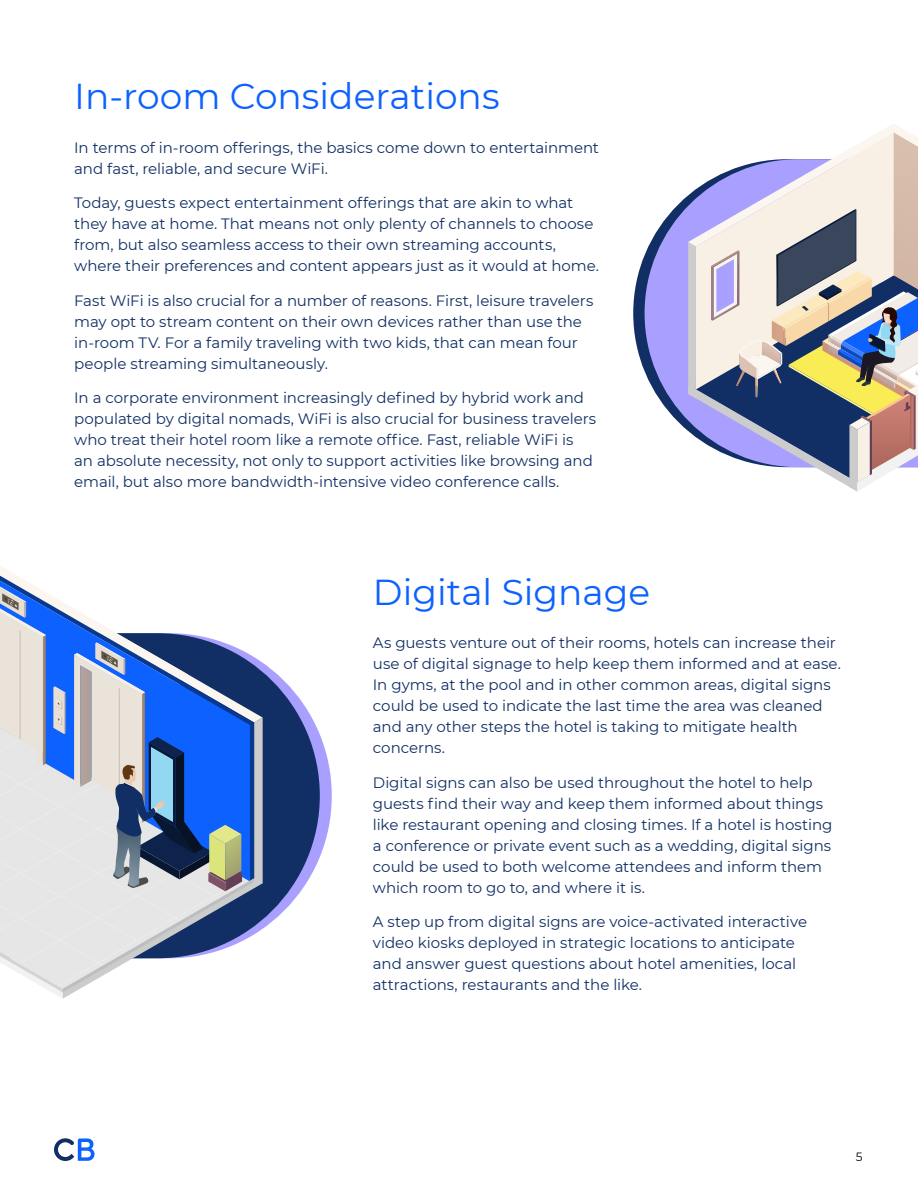
<style>
.page{position:relative;width:918px;height:1188px;background:#fff}
.page>*{position:absolute;margin:0;border:0;box-sizing:border-box;transform-origin:0 0}
.t1{font:36px "Montserrat";color:#0d61ff}
.t2{font:15px/21px "Montserrat";letter-spacing:-.005em;color:#112f64}
.t3{font:12px "Montserrat";color:#000}
</style>
<div class="page">
<svg style="left:54px;top:1138px;width:40px;height:23px"></svg>
<svg style="left:320px;top:735px;width:12px;height:121px"></svg>
<svg style="left:263px;top:663px;width:57px;height:266px;fill:#112f64"></svg>
<svg style="left:0;top:566px;width:263px;height:433px"></svg>
<svg style="left:633px;top:254px;width:12px;height:118px"></svg>
<svg style="left:645px;top:195px;width:43px;height:236px;fill:#a89fff"></svg>
<svg style="left:688px;top:124px;width:230px;height:368px"></svg>
<p class="t1" style="left:74px;top:72px;width:427px">In-room Considerations</p>
<p class="t2" style="left:74px;top:136px;width:526px">In terms of in-room offerings, the basics come down to entertainment and fast, reliable, and secure WiFi.</p>
<p class="t2" style="left:74px;top:192px;width:526px">Today, guests expect entertainment offerings that are akin to what they have at home. That means not only plenty of channels to choose from, but also seamless access to their own streaming accounts, where their preferences and content appears just as it would at home.</p>
<p class="t2" style="left:74px;top:289px;width:521px">Fast WiFi is also crucial for a number of reasons. First, leisure travelers may opt to stream content on their own devices rather than use the in-room TV. For a family traveling with two kids, that can mean four people streaming simultaneously.</p>
<p class="t2" style="left:74px;top:387px;width:523px">In a corporate environment increasingly defined by hybrid work and populated by digital nomads, WiFi is also crucial for business travelers who treat their hotel room like a remote office. Fast, reliable WiFi is<br>an absolute necessity, not only to support activities like browsing and email, but also more bandwidth-intensive video conference calls.</p>
<p class="t1" style="left:373px;top:567px;width:279px">Digital Signage</p>
<p class="t2" style="left:373px;top:632px;width:469px">As guests venture out of their rooms, hotels can increase their use of digital signage to help keep them informed and at ease.<br>In gyms, at the pool and in other common areas, digital signs could be used to indicate the last time the area was cleaned and any other steps the hotel is taking to mitigate health concerns.</p>
<p class="t2" style="left:373px;top:772px;width:461px">Digital signs can also be used throughout the hotel to help guests find their way and keep them informed about things like restaurant opening and closing times. If a hotel is hosting a conference or private event such as a wedding, digital signs could be used to both welcome attendees and inform them which room to go to, and where it is.</p>
<p class="t2" style="left:373px;top:911px;width:436px">A step up from digital signs are voice-activated interactive video kiosks deployed in strategic locations to anticipate and answer guest questions about hotel amenities, local attractions, restaurants and the like.</p>
<p class="t3" style="left:856px;top:1148px;width:8px">5</p>
</div>
